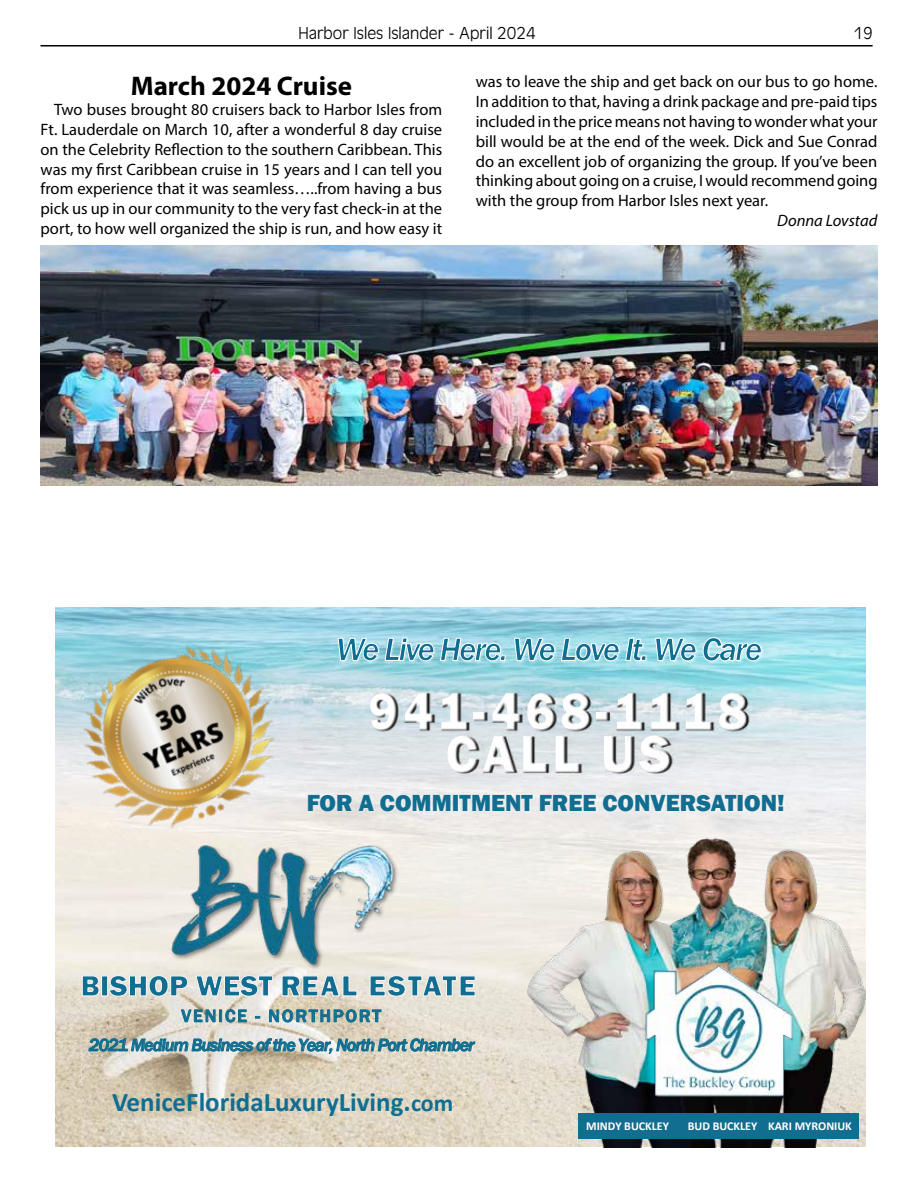
<style>
.page{position:relative;width:918px;height:1188px;background:#fff}
.page>*{position:absolute;margin:0;border:0;box-sizing:border-box;transform-origin:0 0}
.t1{font:800 54px/42.3px "Franklin Gothic";letter-spacing:.055em;color:#fff;text-align:center}
.t2{font:700 27px "Calibri";color:#116e90}
.t3{font:700 27px "Myriad Pro";color:#000}
.t4{font:800 24px "Franklin Gothic";color:#116e90}
.t5{font:italic 500 18px "Franklin Gothic";letter-spacing:-.05em;color:#116e90}
.t6{font:300 18px "Antique Oli";color:#000}
.t7{font:500 18px "Franklin Gothic";letter-spacing:.105em;color:#116e90}
.t8{font:16.5px/19.8px "Myriad Pro";color:#000;text-align:justify}
.t9{font:italic 16.5px "Myriad Pro";color:#000}
.t10{font:700 12px "Calibri";color:#fff}
.s1{font-size:24px}
</style>
<div class="page">
<hr style="left:40px;top:45px;width:833px;height:1px;background:#000">
<img style="left:56px;top:608px;width:810px;height:539px">
<img style="left:143px;top:836px;width:270px;height:133px">
<img style="left:56px;top:610px;width:256px;height:258px">
<svg style="left:81px;top:974px;width:395px;height:23px;background:#96b8c2"></svg>
<img style="left:338px;top:666px;width:104px;height:106px">
<img style="left:442px;top:666px;width:18px;height:41px">
<img style="left:460px;top:666px;width:105px;height:41px">
<img style="left:565px;top:666px;width:18px;height:41px">
<img style="left:583px;top:666px;width:139px;height:41px">
<img style="left:722px;top:665px;width:96px;height:107px">
<img style="left:415px;top:707px;width:230px;height:71px">
<img style="left:645px;top:707px;width:96px;height:71px">
<img style="left:291px;top:778px;width:478px;height:58px">
<div style="left:769px;top:778px;width:49px;height:46px;background:#eeeff1"></div>
<img style="left:76px;top:1027px;width:385px;height:44px">
<img style="left:461px;top:1027px;width:36px;height:44px">
<img style="left:336px;top:636px;width:430px;height:30px">
<svg style="left:337px;top:637px;width:425px;height:25px;background:#8ec5d4"></svg>
<img style="left:512px;top:824px;width:354px;height:324px">
<div style="left:579px;top:1113px;width:280px;height:26px;background:#116e90"></div>
<img style="left:644px;top:958px;width:150px;height:155px">
<img style="left:41px;top:246px;width:836px;height:240px">
<p class="t6" style="left:298px;top:24px;width:239px">Harbor Isles Islander - April 2024</p>
<p class="t6" style="left:853px;top:24px;width:21px">19</p>
<h2 class="t3" style="left:131px;top:69px;width:223px">March 2024 Cruise</h2>
<p class="t8" style="left:41px;top:99px;width:403px;text-indent:13px">Two buses brought 80 cruisers back to Harbor Isles from Ft. Lauderdale on March 10, after a wonderful 8 day cruise on the Celebrity Reflection to the southern Caribbean. This was my first Caribbean cruise in 15 years and I can tell you from experience that it was seamless…..from having a bus pick us up in our community to the very fast check-in at the port, to how well organized the ship is run, and how easy it</p>
<p class="t8" style="left:476px;top:72px;width:403px">was to leave the ship and get back on our bus to go home.<br>In addition to that, having a drink package and pre-paid tips included in the price means not having to wonder what your bill would be at the end of the week. Dick and Sue Conrad do an excellent job of organizing the group. If you’ve been thinking about going on a cruise, I would recommend going with the group from Harbor Isles next year.</p>
<p class="t9" style="left:777px;top:210px;width:102px">Donna Lovstad</p>
<h1 class="t1" style="left:369px;top:690px;width:382px">941-468-1118<br>CALL US</h1>
<h3 class="t4" style="left:307px;top:787px;width:480px">FOR A COMMITMENT FREE CONVERSATION!</h3>
<p class="t7" style="left:181px;top:1005px;width:201px">VENICE - NORTHPORT</p>
<p class="t5" style="left:89px;top:1034px;width:387px">2021 Medium Business of the Year, North Port Chamber</p>
<h2 class="t2" style="left:112px;top:1083px;width:343px">VeniceFloridaLuxuryLiving.<span class="s1">com</span></h2>
<p class="t10" style="left:586px;top:1118px;width:84px">MINDY BUCKLEY</p>
<p class="t10" style="left:688px;top:1118px;width:165px">BUD BUCKLEY KARI MYRONIUK</p>
</div>
